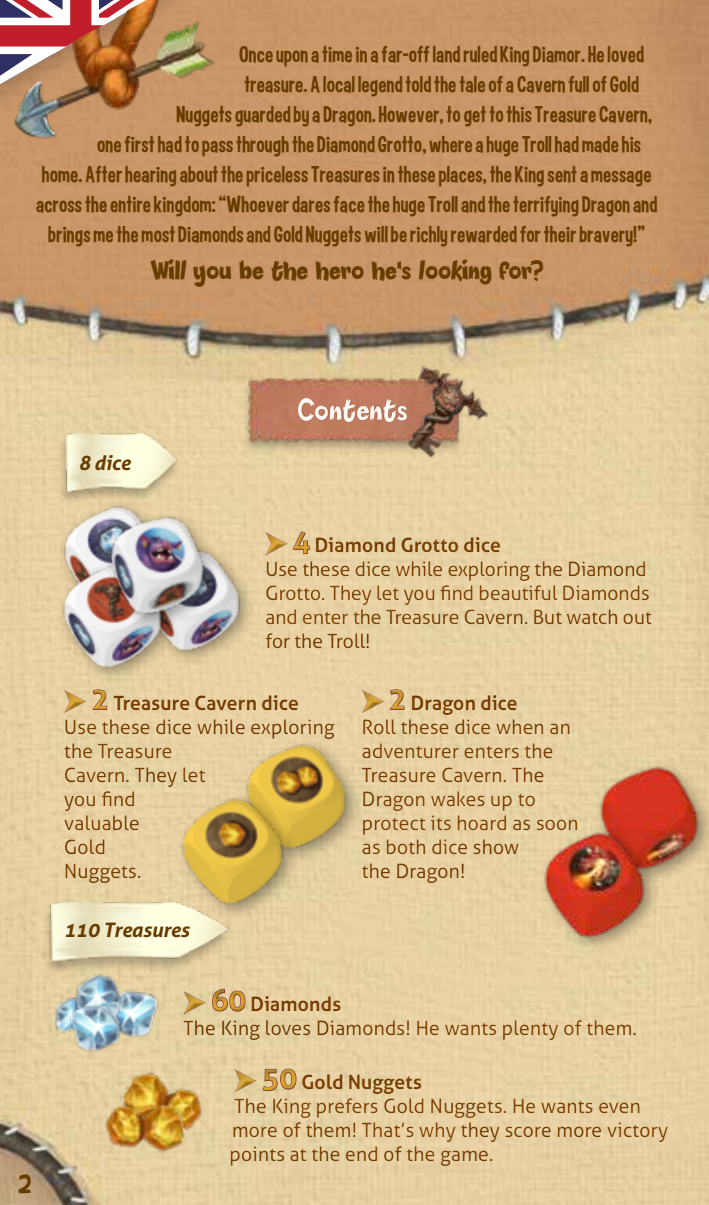
<style>
.page{position:relative;width:709px;height:1205px;background:#fff}
.page>*{position:absolute;margin:0;border:0;box-sizing:border-box;transform-origin:0 0}
.t1{font:28.75px "Pineapple Demo";letter-spacing:-.01em;color:#fff9f6}
.t2{font:25px "Curse Casual JVE";letter-spacing:.01em;color:#683b00}
.t3{font:25px "Pineapple Demo";letter-spacing:-.01em;color:#683b00}
.t4{font:20px/24px "Aller";letter-spacing:-.01em;color:#854505}
.t5{font:italic 700 20px "Aller";letter-spacing:-.01em;color:#683b00}
.s1{font-weight:700;font-size:30px;color:#e4ad2f}
.s2{font-weight:700}
</style>
<div class="page">
<img style="left:0;top:0;width:709px;height:1205px">
<img style="left:245px;top:364px;width:158px;height:91px">
<div style="left:160px;top:957px;width:532px;height:221px;background:#e7d1a3"></div>
<div style="left:174px;top:987px;width:503px;height:188px;background:#4f3a00;opacity:.75"></div>
<div style="left:43px;top:658px;width:559px;height:252px;background:#e8d1a3"></div>
<div style="left:55px;top:689px;width:531px;height:203px;background:#4f3a00;opacity:.75"></div>
<div style="left:277px;top:387px;width:162px;height:50px;background:#bf7a5f"></div>
<div style="left:243px;top:502px;width:432px;height:154px;background:#e8d1a3"></div>
<div style="left:256px;top:530px;width:405px;height:126px;background:#4f3a00;opacity:.75"></div>
<img style="left:55px;top:498px;width:34px;height:58px">
<div style="left:136px;top:542px;width:120px;height:124px;background:#e7d0a2"></div>
<img style="left:178px;top:561px;width:71px;height:96px">
<div style="left:56px;top:557px;width:122px;height:126px;background:#000;opacity:.38"></div>
<img style="left:54px;top:556px;width:115px;height:116px">
<img style="left:89px;top:497px;width:137px;height:137px">
<div style="left:240px;top:737px;width:123px;height:128px;background:#000;opacity:.38"></div>
<img style="left:235px;top:739px;width:117px;height:119px">
<div style="left:177px;top:791px;width:123px;height:129px;background:#000;opacity:.38"></div>
<img style="left:175px;top:787px;width:115px;height:128px">
<img style="left:583px;top:752px;width:126px;height:132px">
<div style="left:538px;top:825px;width:123px;height:128px;background:#000;opacity:.38"></div>
<img style="left:535px;top:824px;width:120px;height:120px">
<img style="left:0;top:0;width:226px;height:146px">
<div style="left:42px;top:903px;width:192px;height:74px;background:#000;opacity:.25"></div>
<img style="left:41px;top:902px;width:201px;height:63px">
<div style="left:58px;top:434px;width:123px;height:72px;background:#000;opacity:.25"></div>
<img style="left:64px;top:424px;width:126px;height:85px">
<img style="left:107px;top:1063px;width:107px;height:78px">
<img style="left:87px;top:1078px;width:119px;height:99px">
<img style="left:127px;top:983px;width:33px;height:64px">
<img style="left:403px;top:364px;width:89px;height:100px">
<img style="left:47px;top:990px;width:19px;height:50px">
<img style="left:64px;top:964px;width:71px;height:70px">
<img style="left:66px;top:997px;width:61px;height:64px">
<p class="t2" style="left:239px;top:41px;width:406px">Once upon a time in a far-off land ruled King Diamor. He loved</p>
<p class="t2" style="left:244px;top:71px;width:396px">treasure. A local legend told the tale of a Cavern full of Gold</p>
<p class="t2" style="left:176px;top:101px;width:477px">Nuggets guarded by a Dragon. However, to get to this Treasure Cavern,</p>
<p class="t2" style="left:97px;top:131px;width:545px">one first had to pass through the Diamond Grotto, where a huge Troll had made his</p>
<p class="t2" style="left:42px;top:161px;width:611px">home. After hearing about the priceless Treasures in these places, the King sent a message</p>
<p class="t2" style="left:36px;top:191px;width:623px">across the entire kingdom: “Whoever dares face the huge Troll and the terrifying Dragon and</p>
<p class="t2" style="left:48px;top:221px;width:598px">brings me the most Diamonds and Gold Nuggets will be richly rewarded for their bravery!”</p>
<p class="t3" style="left:150px;top:253px;width:394px">Will you be the hero he’s looking for?</p>
<p class="t5" style="left:78px;top:450px;width:54px">8 dice</p>
<h1 class="t1" style="left:297px;top:390px;width:112px">Contents</h1>
<p class="t4" style="left:265px;top:533px;width:388px;text-indent:27px"><span class="s1">4</span> <span class="s2">Diamond Grotto dice<br></span>Use these dice while exploring the Diamond Grotto. They let you find beautiful Diamonds and enter the Treasure Cavern. But watch out for the Troll!</p>
<p class="t4" style="left:64px;top:690px;width:272px;text-indent:27px"><span class="s1">2</span> <span class="s2">Treasure Cavern dice<br></span>Use these dice while exploring the Treasure<br>Cavern. They let<br>you find<br>valuable<br>Gold<br>Nuggets.</p>
<p class="t4" style="left:361px;top:690px;width:219px;text-indent:27px"><span class="s1">2</span> <span class="s2">Dragon dice<br></span>Roll these dice when an adventurer enters the<br>Treasure Cavern. The<br>Dragon wakes up to protect its hoard as soon as both dice show<br>the Dragon!</p>
<p class="t5" style="left:64px;top:918px;width:127px">110 Treasures</p>
<p class="t3" style="left:19px;top:1166px;width:14px">2</p>
<p class="t4" style="left:183px;top:991px;width:455px;text-indent:27px"><span class="s1">60</span> <span class="s2">Diamonds<br></span>The King loves Diamonds! He wants plenty of them.</p>
<p class="t4" style="left:229px;top:1069px;width:440px;text-indent:32px"><span class="s1">50</span> <span class="s2">Gold Nuggets<br></span>The King prefers Gold Nuggets. He wants even more of them! That’s why they score more victory points at the end of the game.</p>
</div>
